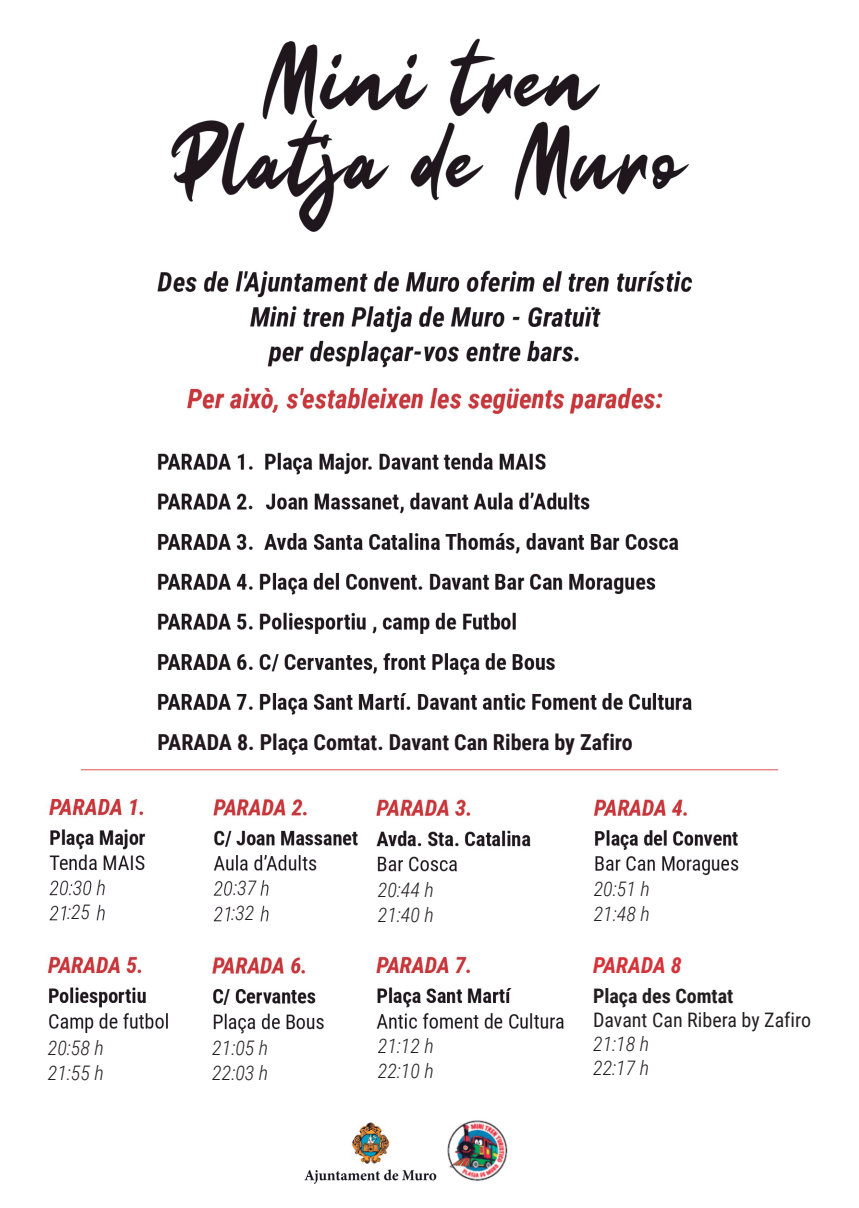
<style>
.page{position:relative;width:859px;height:1208px;background:#fff}
.page>*{position:absolute;margin:0;border:0;box-sizing:border-box;transform-origin:0 0}
.t1{font:29px "Myriad Pro";color:#231f20}
.t2{font:700 22px "Roboto Condensed";color:#21171d}
.t3{font:italic 700 22px "Roboto Condensed";color:#d53239}
.t4{font:italic 300 20px/25px "Roboto Condensed";color:#231f20}
.t5{font:20px "Roboto Condensed";color:#231f20}
.t6{font:700 20px "Roboto Condensed";color:#231f20}
</style>
<div class="page">
<img style="left:157px;top:38px;width:535px;height:677px">
<img style="left:48px;top:798px;width:98px;height:123px">
<div style="left:248px;top:499px;width:11px;height:6px;background:#fff"></div>
<div style="left:556px;top:647px;width:23px;height:32px;background:#fff"></div>
<div style="left:592px;top:489px;width:23px;height:32px;background:#fff"></div>
<hr style="left:81px;top:769px;width:697px;height:1px;background:#d53239">
<img style="left:304px;top:1120px;width:204px;height:64px">
<img style="left:47px;top:955px;width:121px;height:78px">
<img style="left:375px;top:955px;width:189px;height:74px">
<img style="left:211px;top:956px;width:113px;height:78px">
<img style="left:593px;top:798px;width:146px;height:77px">
<img style="left:375px;top:798px;width:156px;height:74px">
<img style="left:212px;top:798px;width:146px;height:124px">
<div style="left:69px;top:904px;width:22px;height:17px;background:#fff"></div>
<div style="left:233px;top:879px;width:25px;height:17px;background:#fff"></div>
<div style="left:233px;top:904px;width:27px;height:17px;background:#fff"></div>
<h1 class="t1" style="left:248px;top:481px;width:8px">.</h1>
<p class="t4" style="left:67px;top:898px;width:25px">:25</p>
<p class="t2" style="left:158px;top:726px;width:477px">PARADA 8. Plaça Comtat. Davant Can Ribera by Zafiro</p>
<p class="t4" style="left:231px;top:874px;width:27px">:37 :32</p>
<p class="t4" style="left:378px;top:876px;width:58px">20:44 h<br>21:40 h</p>
<p class="t4" style="left:594px;top:875px;width:58px">20:51 h<br>21:48 h</p>
<p class="t4" style="left:48px;top:1034px;width:58px">20:58 h<br>21:55 h</p>
<p class="t4" style="left:212px;top:1034px;width:58px">21:05 h<br>22:03 h</p>
<p class="t4" style="left:378px;top:1032px;width:58px">21:12 h<br>22:10 h</p>
<p class="t3" style="left:593px;top:949px;width:90px">PARADA 8</p>
<p class="t6" style="left:593px;top:981px;width:142px">Plaça des Comtat</p>
<p class="t5" style="left:593px;top:1005px;width:219px">Davant Can Ribera by Zafiro</p>
<p class="t4" style="left:593px;top:1030px;width:58px;line-height:24px">21:18 h<br>22:17 h</p>
</div>
